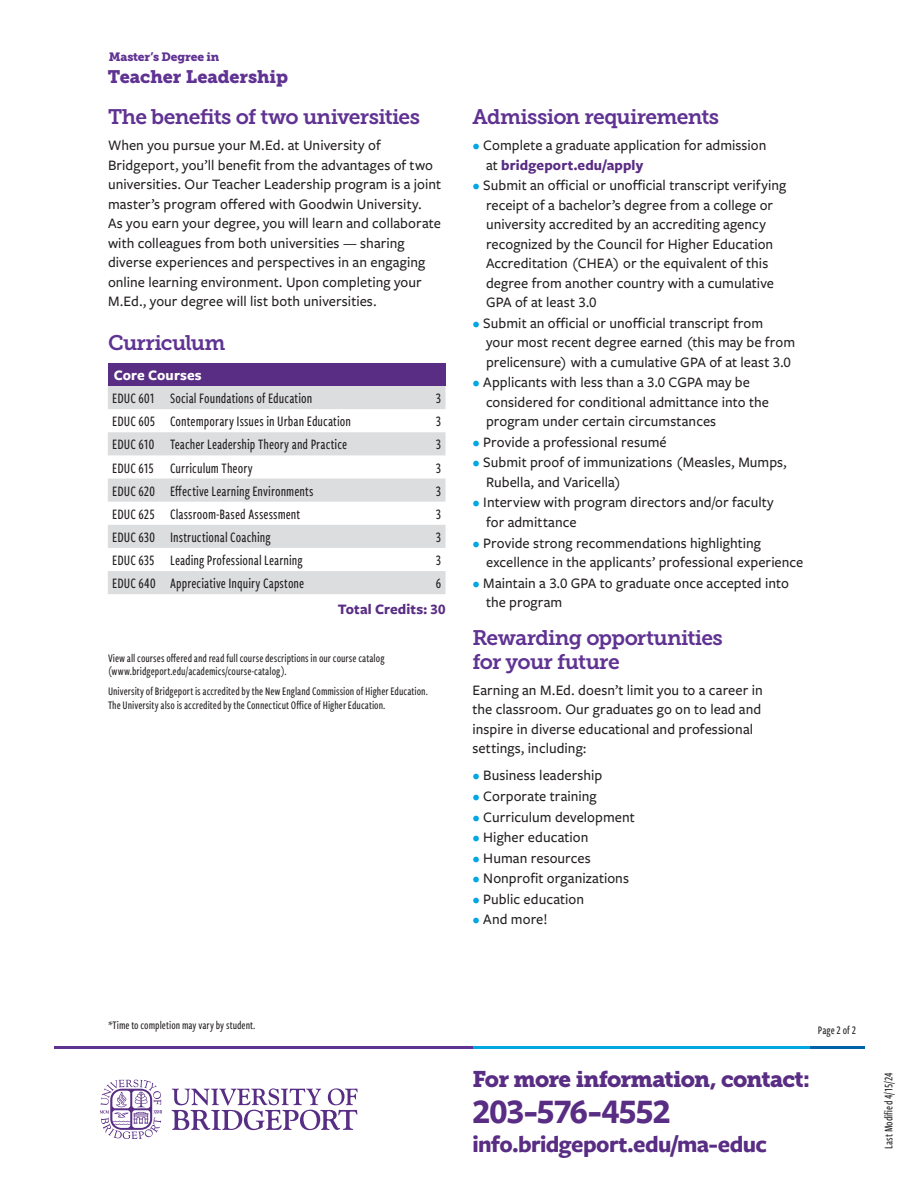
<style>
.page{position:relative;width:918px;height:1188px;background:#fff}
.page>*{position:absolute;margin:0;border:0;box-sizing:border-box;transform-origin:0 0}
.t1{font:700 36px "Freight Sans Pro";letter-spacing:-.03em;color:#592d83}
.t2{font:700 24px "Freight Sans Pro";letter-spacing:-.025em;color:#592d83}
.t3{font:22.5px "Museo Slab 900";letter-spacing:-.035em;color:#592d83}
.t4{font:21px/24px "Museo Slab 700";letter-spacing:-.03em;color:#603393}
.t5{font:18px "Museo Slab 900";letter-spacing:-.005em;color:#603393}
.t6{font:500 15px/19.5px "Freight Sans Pro";letter-spacing:.005em;color:#231f20}
.t7{font:500 15px "Freight Sans Cmp Pro";letter-spacing:.005em;color:#231f20}
.t8{font:700 15px "Freight Sans Pro";letter-spacing:.01em;color:#592d83}
.t9{font:700 15px "Freight Sans Pro";letter-spacing:.005em;color:#fff}
.t10{font:500 12px/13.5px "Freight Sans Cmp Pro";letter-spacing:.005em;color:#231f20}
.t11{font:12px "Museo Slab 900";letter-spacing:-.01em;color:#603393}
.s1{color:#00a7e0}
.s2{font-weight:700;color:#592d83}
</style>
<div class="page">
<hr style="left:472px;top:1046px;width:338px;height:3px;background:#00a7e0">
<hr style="left:54px;top:1046px;width:418px;height:3px;background:#603393">
<hr style="left:810px;top:1046px;width:55px;height:3px;background:#0163a7">
<svg style="left:172px;top:1088px;width:186px;height:42px"></svg>
<svg style="left:100px;top:1080px;width:62px;height:59px"></svg>
<div style="left:108px;top:364px;width:338px;height:22px;background:#592d83"></div>
<svg style="left:108px;top:386px;width:338px;height:208px;fill:#dcdddf"></svg>
<p class="t11" style="left:109px;top:50px;width:112px">Master’s Degree in</p>
<p class="t5" style="left:108px;top:66px;width:182px">Teacher Leadership</p>
<h3 class="t4" style="left:108px;top:105px;width:314px">The benefits of two universities</h3>
<p class="t6" style="left:108px;top:135px;width:335px">When you pursue your M.Ed. at University of Bridgeport, you’ll benefit from the advantages of two universities. Our Teacher Leadership program is a joint master’s program offered with Goodwin University.<br>As you earn your degree, you will learn and collaborate with colleagues from both universities — sharing diverse experiences and perspectives in an engaging online learning environment. Upon completing your M.Ed., your degree will list both universities.</p>
<h3 class="t4" style="left:108px;top:331px;width:119px">Curriculum</h3>
<p class="t9" style="left:114px;top:365px;width:89px">Core Courses</p>
<p class="t7" style="left:112px;top:388px;width:202px">EDUC 601 Social Foundations of Education</p>
<p class="t7" style="left:436px;top:388px;width:7px">3</p>
<p class="t7" style="left:112px;top:411px;width:240px">EDUC 605 Contemporary Issues in Urban Education</p>
<p class="t7" style="left:436px;top:411px;width:7px">3</p>
<p class="t7" style="left:112px;top:435px;width:237px">EDUC 610 Teacher Leadership Theory and Practice</p>
<p class="t7" style="left:436px;top:435px;width:7px">3</p>
<p class="t7" style="left:112px;top:458px;width:142px">EDUC 615 Curriculum Theory</p>
<p class="t7" style="left:436px;top:458px;width:7px">3</p>
<p class="t7" style="left:112px;top:481px;width:203px">EDUC 620 Effective Learning Environments</p>
<p class="t7" style="left:436px;top:481px;width:7px">3</p>
<p class="t7" style="left:112px;top:504px;width:190px">EDUC 625 Classroom-Based Assessment</p>
<p class="t7" style="left:436px;top:504px;width:7px">3</p>
<p class="t7" style="left:112px;top:527px;width:160px">EDUC 630 Instructional Coaching</p>
<p class="t7" style="left:436px;top:527px;width:7px">3</p>
<p class="t7" style="left:112px;top:550px;width:192px">EDUC 635 Leading Professional Learning</p>
<p class="t7" style="left:436px;top:550px;width:7px">3</p>
<p class="t7" style="left:112px;top:573px;width:194px">EDUC 640 Appreciative Inquiry Capstone</p>
<p class="t7" style="left:436px;top:573px;width:7px">6</p>
<p class="t8" style="left:338px;top:599px;width:109px">Total Credits: 30</p>
<p class="t10" style="left:108px;top:651px;width:278px">View all courses offered and read full course descriptions in our course catalog (www.bridgeport.edu/academics/course-catalog).</p>
<p class="t10" style="left:108px;top:684px;width:321px">University of Bridgeport is accredited by the New England Commission of Higher Education.<br>The University also is accredited by the Connecticut Office of Higher Education.</p>
<h3 class="t4" style="left:472px;top:105px;width:248px">Admission requirements</h3>
<p class="t6" style="left:486px;top:135px;width:282px;text-indent:-14px"><span class="s1">•</span> Complete a graduate application for admission at <span class="s2">bridgeport.edu/apply</span></p>
<p class="t6" style="left:486px;top:175px;width:302px;text-indent:-13px"><span class="s1">•</span> Submit an official or unofficial transcript verifying receipt of a bachelor’s degree from a college or university accredited by an accrediting agency recognized by the Council for Higher Education Accreditation (CHEA) or the equivalent of this degree from another country with a cumulative GPA of at least 3.0</p>
<p class="t6" style="left:486px;top:312px;width:311px;text-indent:-13px"><span class="s1">•</span> Submit an official or unofficial transcript from<br>your most recent degree earned (this may be from prelicensure) with a cumulative GPA of at least 3.0</p>
<p class="t6" style="left:486px;top:372px;width:284px;text-indent:-13px"><span class="s1">•</span> Applicants with less than a 3.0 CGPA may be considered for conditional admittance into the program under certain circumstances</p>
<p class="t6" style="left:473px;top:432px;width:196px"><span class="s1">•</span> Provide a professional resumé</p>
<p class="t6" style="left:486px;top:452px;width:303px;text-indent:-13px"><span class="s1">•</span> Submit proof of immunizations (Measles, Mumps,<br>Rubella, and Varicella)</p>
<p class="t6" style="left:486px;top:492px;width:289px;text-indent:-13px"><span class="s1">•</span> Interview with program directors and/or faculty for admittance</p>
<p class="t6" style="left:486px;top:532px;width:319px;text-indent:-13px"><span class="s1">•</span> Provide strong recommendations highlighting excellence in the applicants’ professional experience</p>
<p class="t6" style="left:486px;top:572px;width:305px;text-indent:-13px"><span class="s1">•</span> Maintain a 3.0 GPA to graduate once accepted into the program</p>
<h3 class="t4" style="left:472px;top:626px;width:252px">Rewarding opportunities for your future</h3>
<p class="t6" style="left:472px;top:680px;width:292px">Earning an M.Ed. doesn’t limit you to a career in the classroom. Our graduates go on to lead and inspire in diverse educational and professional settings, including:</p>
<p class="t6" style="left:472px;top:765px;width:131px"><span class="s1">•</span> Business leadership</p>
<p class="t6" style="left:472px;top:786px;width:126px"><span class="s1">•</span> Corporate training</p>
<p class="t6" style="left:472px;top:806px;width:164px"><span class="s1">•</span> Curriculum development</p>
<p class="t6" style="left:472px;top:827px;width:117px"><span class="s1">•</span> Higher education</p>
<p class="t6" style="left:472px;top:848px;width:120px"><span class="s1">•</span> Human resources</p>
<p class="t6" style="left:472px;top:868px;width:158px"><span class="s1">•</span> Nonprofit organizations</p>
<p class="t6" style="left:472px;top:889px;width:113px"><span class="s1">•</span> Public education</p>
<p class="t6" style="left:472px;top:909px;width:76px"><span class="s1">•</span> And more!</p>
<p class="t10" style="left:108px;top:1018px;width:149px">*Time to completion may vary by student.</p>
<p class="t10" style="left:818px;top:1023px;width:40px">Page 2 of 2</p>
<h3 class="t3" style="left:472px;top:1066px;width:339px">For more information, contact:</h3>
<h1 class="t1" style="left:472px;top:1087px;width:200px">203-576-4552</h1>
<h2 class="t2" style="left:472px;top:1128px;width:296px">info.bridgeport.edu/ma-educ</h2>
<p class="t10" style="left:881px;top:1149px;width:78px;rotate:-90deg">Last Modified 4/15/24</p>
</div>
